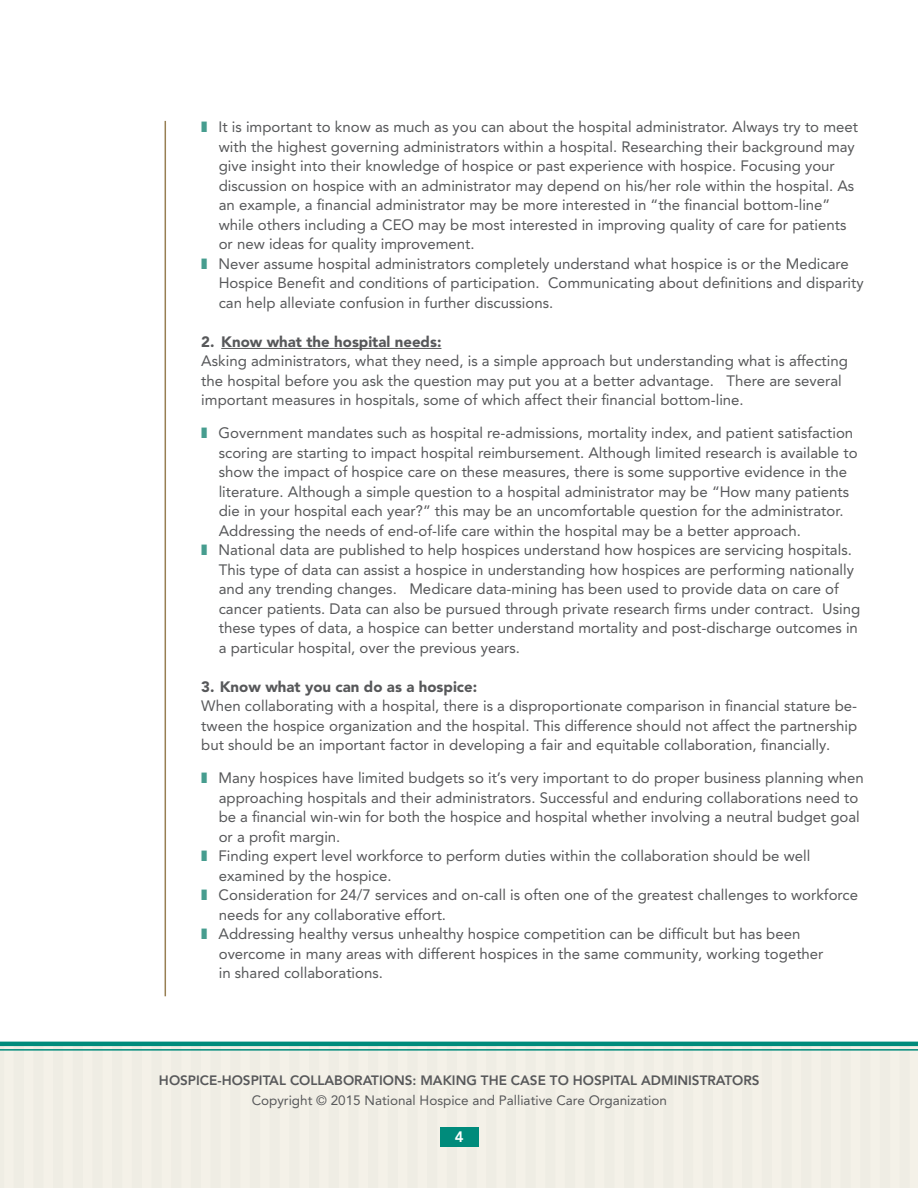
<style>
.page{position:relative;width:918px;height:1188px;background:#fff}
.page>*{position:absolute;margin:0;border:0;box-sizing:border-box;transform-origin:0 0}
.t1{font:15px/19.5px "Avenir LT Pro";color:#57585a}
.t2{font:900 15px "Avenir LT Pro";color:#57585a}
.t3{font:800 15px "Avenir";color:#fff}
.t4{font:800 13.5px "Avenir";color:#57585a}
.t5{font:13.5px "Avenir";color:#57585a}
</style>
<div class="page">
<div style="left:0;top:1046px;width:918px;height:142px;background:#f0eee5"></div>
<hr style="left:0;top:1042px;width:918px;height:4px;background:#008b7b">
<hr style="left:0;top:1049px;width:918px;height:2px;background:#008b7b">
<div style="left:440px;top:1127px;width:39px;height:20px;background:#008b7b"></div>
<hr style="left:165px;top:121px;width:1px;height:875px;background:#977f53">
<hr style="left:221px;top:348px;width:220px;height:1px;background:#57585a">
<p class="t1" style="left:219px;top:119px;width:647px">It is important to know as much as you can about the hospital administrator. Always try to meet with the highest governing administrators within a hospital. Researching their background may give insight into their knowledge of hospice or past experience with hospice. Focusing your discussion on hospice with an administrator may depend on his/her role within the hospital. As an example, a financial administrator may be more interested in “the financial bottom-line” while others including a CEO may be most interested in improving quality of care for patients or new ideas for quality improvement.<br>Never assume hospital administrators completely understand what hospice is or the Medicare Hospice Benefit and conditions of participation. Communicating about definitions and disparity can help alleviate confusion in further discussions.</p>
<p class="t2" style="left:201px;top:336px;width:242px">2. Know what the hospital needs:</p>
<p class="t1" style="left:201px;top:353px;width:648px">Asking administrators, what they need, is a simple approach but understanding what is affecting the hospital before you ask the question may put you at a better advantage. There are several important measures in hospitals, some of which affect their financial bottom-line.</p>
<p class="t1" style="left:219px;top:425px;width:643px">Government mandates such as hospital re-admissions, mortality index, and patient satisfaction scoring are starting to impact hospital reimbursement. Although limited research is available to show the impact of hospice care on these measures, there is some supportive evidence in the literature. Although a simple question to a hospital administrator may be “How many patients die in your hospital each year?” this may be an uncomfortable question for the administrator.<br>Addressing the needs of end-of-life care within the hospital may be a better approach.<br>National data are published to help hospices understand how hospices are servicing hospitals.<br>This type of data can assist a hospice in understanding how hospices are performing nationally and any trending changes. Medicare data-mining has been used to provide data on care of cancer patients. Data can also be pursued through private research firms under contract. Using these types of data, a hospice can better understand mortality and post-discharge outcomes in a particular hospital, over the previous years.</p>
<p class="t2" style="left:201px;top:681px;width:277px">3. Know what you can do as a hospice:</p>
<p class="t1" style="left:201px;top:698px;width:657px;text-align:justify">When collaborating with a hospital, there is a disproportionate comparison in financial stature be&shy;tween the hospice organization and the hospital. This difference should not affect the partnership but should be an important factor in developing a fair and equitable collaboration, financially.</p>
<p class="t1" style="left:219px;top:770px;width:647px">Many hospices have limited budgets so it’s very important to do proper business planning when approaching hospitals and their administrators. Successful and enduring collaborations need to be a financial win-win for both the hospice and hospital whether involving a neutral budget goal or a profit margin.<br>Finding expert level workforce to perform duties within the collaboration should be well examined by the hospice.<br>Consideration for 24/7 services and on-call is often one of the greatest challenges to workforce needs for any collaborative effort.<br>Addressing healthy versus unhealthy hospice competition can be difficult but has been overcome in many areas with different hospices in the same community, working together<br>in shared collaborations.</p>
<p class="t4" style="left:159px;top:1070px;width:602px">HOSPICE-HOSPITAL COLLABORATIONS: MAKING THE CASE TO HOSPITAL ADMINISTRATORS</p>
<p class="t5" style="left:252px;top:1089px;width:417px">Copyright © 2015 National Hospice and Palliative Care Organization</p>
<p class="t3" style="left:455px;top:1125px;width:10px">4</p>
</div>
